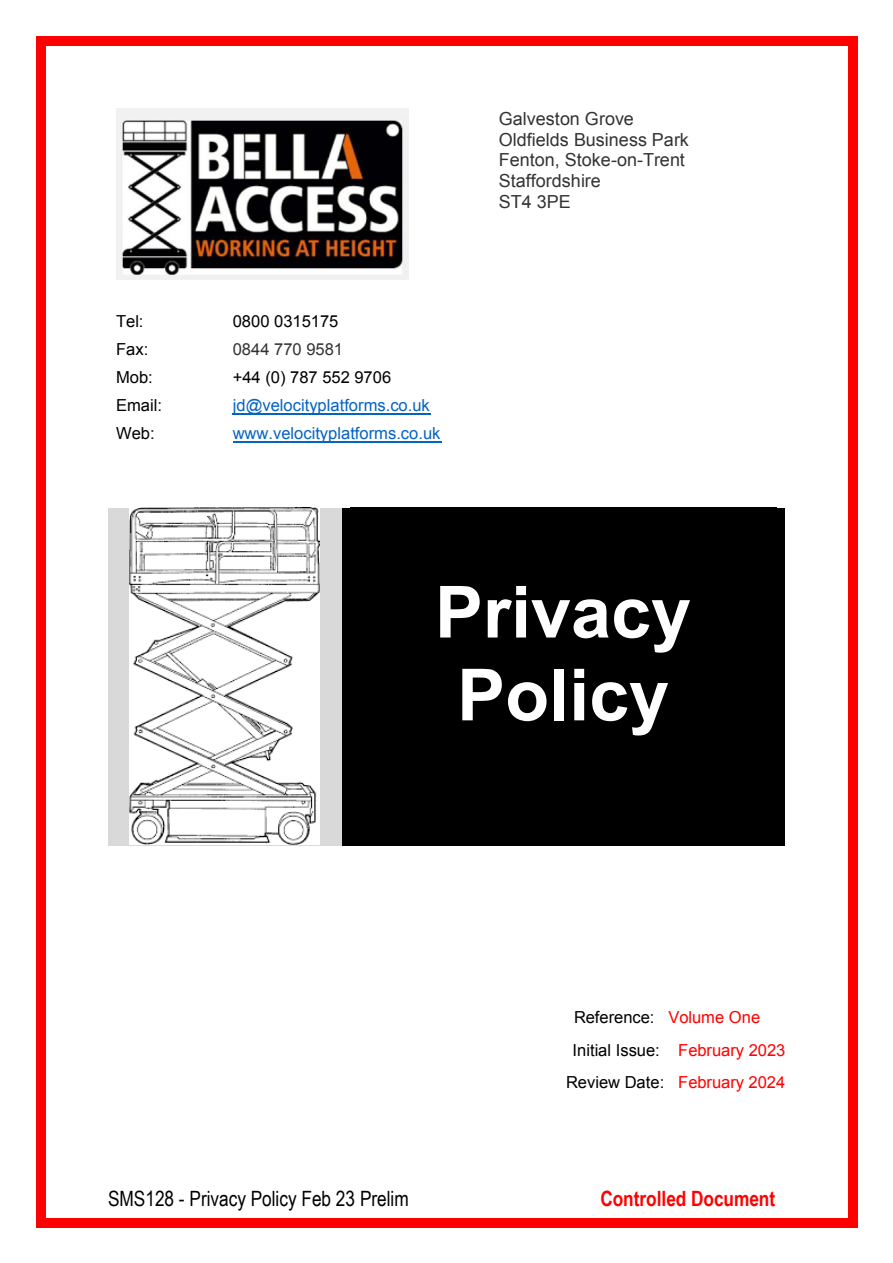
<style>
.page{position:relative;width:893px;height:1263px;background:#fff}
.page>*{position:absolute;margin:0;border:0;box-sizing:border-box;transform-origin:0 0}
.t1{font:700 72px/82.8px "Arial";color:#fff;text-align:center}
.t2{font:21px "Arial Narrow";color:#000}
.t3{font:700 21px "Arial Narrow";color:#f00}
.t4{font:18px/20.7px "Arial";color:#333}
.t5{font:16.5px "Arial";color:#000}
.t6{font:16.5px "Arial";color:#0563c1}
.t7{font:16.5px "Arial";color:#f00}
.t8{font:16.5px "Arial";color:#333}
.s1{color:#f00}
.s2{color:#000}
</style>
<div class="page">
<img style="left:116px;top:108px;width:292px;height:171px">
<hr style="left:233px;top:413px;width:198px;height:1px;background:#0563c1">
<hr style="left:233px;top:441px;width:208px;height:2px;background:#0563c1">
<div style="left:108px;top:508px;width:234px;height:337px;background:#d9d9d9"></div>
<div style="left:342px;top:508px;width:442px;height:337px;background:#000"></div>
<img style="left:129px;top:508px;width:191px;height:336px">
<div style="left:36px;top:36px;width:9px;height:9px;background:#f00"></div>
<div style="left:45px;top:36px;width:803px;height:9px;background:#f00"></div>
<div style="left:848px;top:36px;width:9px;height:9px;background:#f00"></div>
<div style="left:36px;top:45px;width:9px;height:1173px;background:#f00"></div>
<div style="left:848px;top:45px;width:9px;height:1173px;background:#f00"></div>
<div style="left:36px;top:1218px;width:9px;height:9px;background:#f00"></div>
<div style="left:45px;top:1218px;width:803px;height:9px;background:#f00"></div>
<div style="left:848px;top:1218px;width:9px;height:9px;background:#f00"></div>
<p class="t5" style="left:116px;top:311px;width:29px">Tel:</p>
<p class="t5" style="left:233px;top:311px;width:107px">0800 0315175</p>
<p class="t5" style="left:116px;top:339px;width:34px">Fax:</p>
<p class="t8" style="left:233px;top:339px;width:112px">0844 770 9581</p>
<p class="t5" style="left:116px;top:367px;width:38px">Mob:</p>
<p class="t5" style="left:233px;top:367px;width:160px">+44 (0) 787 552 9706</p>
<p class="t5" style="left:116px;top:395px;width:47px">Email:</p>
<p class="t6" style="left:233px;top:395px;width:199px">jd@velocityplatforms.co.uk</p>
<p class="t5" style="left:116px;top:423px;width:40px">Web:</p>
<p class="t6" style="left:233px;top:423px;width:209px">www.velocityplatforms.co.uk</p>
<p class="t4" style="left:499px;top:108px;width:191px">Galveston Grove<br>Oldfields Business Park<br>Fenton, Stoke-on-Trent<br>Staffordshire<br>ST4 3PE</p>
<h1 class="t1" style="left:435px;top:573px;width:258px">Privacy<br>Policy</h1>
<p class="t5" style="left:574px;top:1007px;width:188px">Reference: <span class="s1">Volume One</span></p>
<p class="t5" style="left:573px;top:1039px;width:214px">Initial Issue: <span class="s1">February 2023</span></p>
<p class="t7" style="left:566px;top:1072px;width:221px"><span class="s2">Review Date:</span> February 2024</p>
<p class="t2" style="left:108px;top:1183px;width:302px">SMS128 - Privacy Policy Feb 23 Prelim</p>
<p class="t3" style="left:600px;top:1182px;width:176px">Controlled Document</p>
</div>
